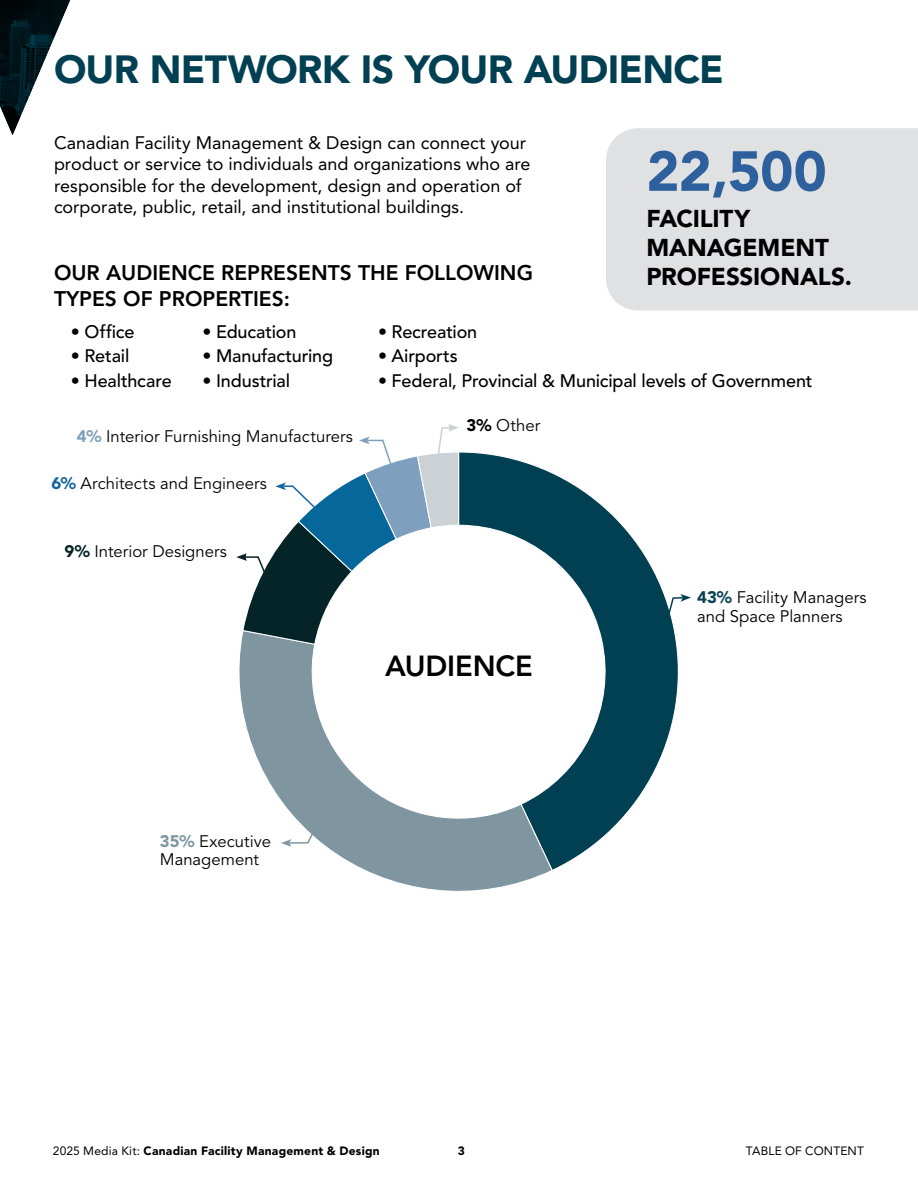
<style>
.page{position:relative;width:918px;height:1188px;background:#fff}
.page>*{position:absolute;margin:0;border:0;box-sizing:border-box;transform-origin:0 0}
.t1{font:900 55.8px "Avenir LT Std";color:#2e609e}
.t2{font:900 39px "Avenir LT Std";letter-spacing:-.02em;color:#004052}
.t3{font:800 28.8px "Avenir LT Std";letter-spacing:-.005em;color:#000}
.t4{font:900 24.15px/29.1px "Avenir LT Std";letter-spacing:-.005em;color:#000}
.t5{font:800 21px/25.2px "Avenir LT Std";color:#000}
.t6{font:18px/21.6px "Avenir LT Std";color:#000}
.t7{font:500 18px "Avenir LT Std";letter-spacing:-.005em;color:#000}
.t8{font:16.65px/18.8px "Avenir LT Std";color:#000}
.t9{font:900 12px "Avenir LT Std";letter-spacing:.02em;color:#000}
.t10{font:12px "Avenir LT Std";letter-spacing:.015em;color:#000}
.s1{font-weight:900;color:#7ea0bd}
.s2{font-weight:900;color:#14679d}
.s3{font-weight:900;color:#062427}
.s4{font-weight:900}
.s5{font-weight:900;color:#0a4052}
.s6{font-weight:900;color:#7f97a2}
.s7{font-weight:400}
</style>
<div class="page">
<svg style="left:0;top:0;width:70px;height:135px"></svg>
<svg style="left:460px;top:452px;width:219px;height:418px"></svg>
<svg style="left:239px;top:629px;width:315px;height:262px"></svg>
<svg style="left:658px;top:594px;width:33px;height:56px"></svg>
<svg style="left:236px;top:424px;width:224px;height:221px"></svg>
<svg style="left:281px;top:810px;width:44px;height:37px"></svg>
<div style="left:606px;top:128px;width:312px;height:182px;background:#e0e1e2"></div>
<h2 class="t2" style="left:54px;top:46px;width:671px">OUR NETWORK IS YOUR AUDIENCE</h2>
<p class="t6" style="left:54px;top:132px;width:478px">Canadian Facility Management &amp; Design can connect your product or service to individuals and organizations who are responsible for the development, design and operation of corporate, public, retail, and institutional buildings.</p>
<p class="t5" style="left:54px;top:261px;width:481px">OUR AUDIENCE REPRESENTS THE FOLLOWING<br>TYPES OF PROPERTIES:</p>
<h1 class="t1" style="left:646px;top:138px;width:182px">22,500</h1>
<h3 class="t4" style="left:646px;top:204px;width:207px">FACILITY<br>MANAGEMENT<br>PROFESSIONALS.</h3>
<p class="t7" style="left:71px;top:321px;width:65px">• Office</p>
<p class="t7" style="left:71px;top:346px;width:60px">• Retail</p>
<p class="t7" style="left:71px;top:370px;width:102px">• Healthcare</p>
<p class="t7" style="left:202px;top:321px;width:95px">• Education</p>
<p class="t7" style="left:202px;top:346px;width:132px">• Manufacturing</p>
<p class="t7" style="left:202px;top:370px;width:89px">• Industrial</p>
<p class="t8" style="left:77px;top:427px;width:278px"><span class="s1">4%</span> Interior Furnishing Manufacturers</p>
<p class="t8" style="left:51px;top:474px;width:217px"><span class="s2">6%</span> Architects and Engineers</p>
<p class="t8" style="left:64px;top:542px;width:164px"><span class="s3">9%</span> Interior Designers</p>
<p class="t7" style="left:378px;top:321px;width:101px">• Recreation</p>
<p class="t7" style="left:378px;top:346px;width:81px">• Airports</p>
<p class="t7" style="left:378px;top:370px;width:436px">• Federal, Provincial &amp; Municipal levels of Government</p>
<p class="t8" style="left:467px;top:417px;width:75px"><span class="s4">3%</span> Other</p>
<h3 class="t3" style="left:385px;top:648px;width:149px">AUDIENCE</h3>
<p class="t8" style="left:697px;top:589px;width:171px"><span class="s5">43%</span> Facility Managers and Space Planners</p>
<p class="t8" style="left:160px;top:832px;width:113px"><span class="s6">35%</span> Executive<br>Management</p>
<p class="t9" style="left:53px;top:1144px;width:328px"><span class="s7">2025 Media Kit:</span> Canadian Facility Management &amp; Design</p>
<p class="t9" style="left:458px;top:1144px;width:9px">3</p>
<p class="t10" style="left:746px;top:1144px;width:120px">TABLE OF CONTENT</p>
</div>
